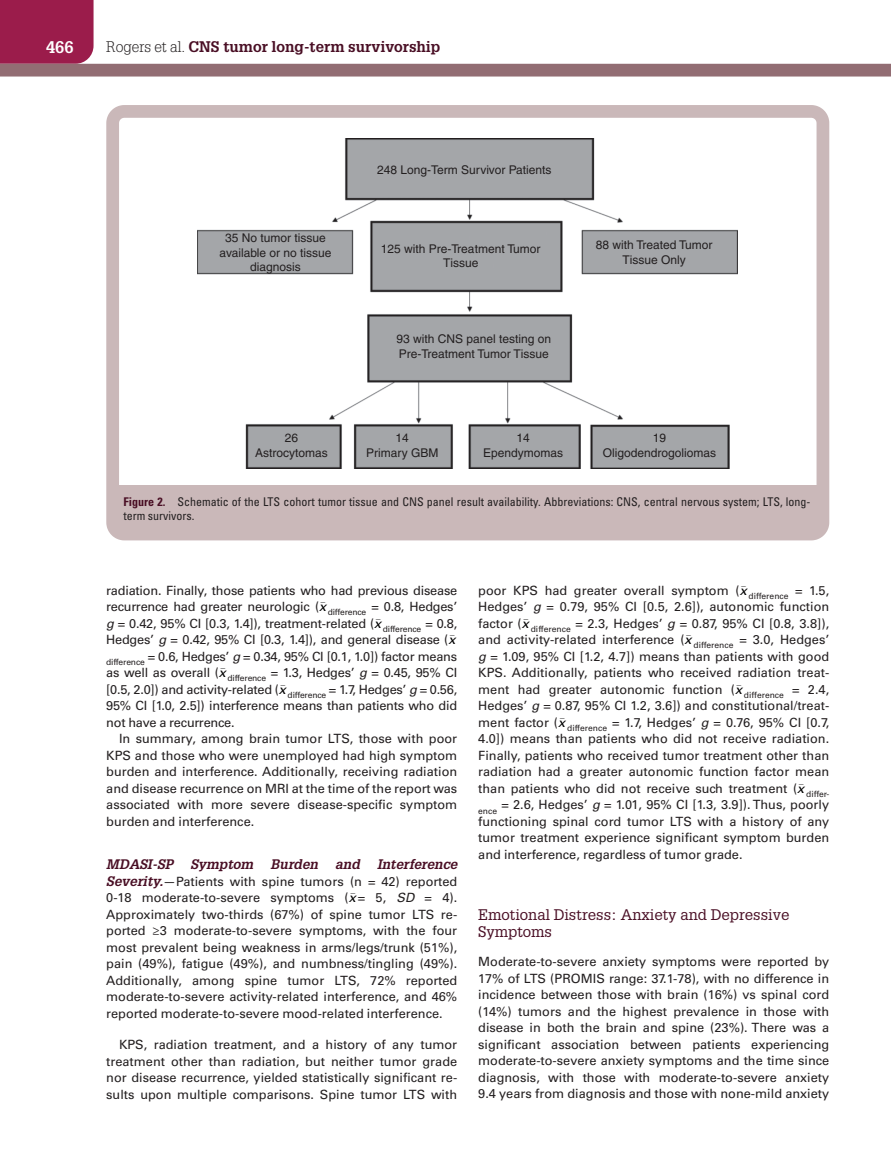
<style>
.page{position:relative;width:891px;height:1175px;background:#fff}
.page>*{position:absolute;margin:0;border:0;box-sizing:border-box;transform-origin:0 0}
.t1{font:700 16.5px "Glypha LT Std";color:#fff}
.t2{font:15px/16.5px "Glypha LT Std";color:#490e24}
.t3{font:700 15px "Glypha LT Std";color:#490e24}
.t4{font:italic 700 13.5px "Glypha LT Std";color:#490e24}
.t5{font:12.75px/16.5px "Univers LT Std";letter-spacing:-.02em;color:#231f20;text-align:justify}
.t6{font:12px/14.4px "Helvetica";color:#231f20;text-align:center}
.t7{font:condensed 12px/14.4px "Univers LT Std";color:#231f20}
.s1{font-weight:300;color:#231f20}
.s2{font-weight:700;color:#490e24}
.s3{font-style:italic;color:#000}
.s4{font-family:"CMR10";color:#000}
.s5{font-style:italic}
.s6{font-family:"Glypha LT Std";font-weight:700;font-style:italic;font-size:13.5px;color:#490e24}
</style>
<div class="page">
<div style="left:0;top:0;width:94px;height:64px;background:#9b1c4b"></div>
<div style="left:0;top:64px;width:891px;height:12px;background:#926d73"></div>
<div style="left:115px;top:484px;width:706px;height:43px;background:#cab8b9"></div>
<img style="left:197px;top:139px;width:540px;height:330px">
<div style="left:106px;top:105px;width:723px;height:435px;border:13px solid #cab8b9;border-radius:12px"></div>
<p class="t1" style="left:46px;top:37px;width:29px">466</p>
<p class="t3" style="left:106px;top:37px;width:336px"><span class="s1">Rogers et al.</span> CNS tumor long-term survivorship</p>
<p class="t6" style="left:220px;top:231px;width:113px">35 No tumor tissue available or no tissue diagnosis</p>
<p class="t6" style="left:377px;top:162px;width:176px">248 Long-Term Survivor Patients</p>
<p class="t6" style="left:381px;top:241px;width:161px">125 with Pre-Treatment Tumor<br>Tissue</p>
<p class="t6" style="left:397px;top:332px;width:156px;text-align:left">93 with CNS panel testing on<br>Pre-Treatment Tumor Tissue</p>
<p class="t6" style="left:596px;top:238px;width:118px">88 with Treated Tumor<br>Tissue Only</p>
<p class="t6" style="left:255px;top:431px;width:74px">26<br>Astrocytomas</p>
<p class="t6" style="left:366px;top:431px;width:74px">14<br>Primary GBM</p>
<p class="t6" style="left:483px;top:431px;width:82px">14<br>Ependymomas</p>
<p class="t6" style="left:603px;top:431px;width:115px">19<br>Oligodendrogoliomas</p>
<p class="t7" style="left:124px;top:494px;width:688px"><span class="s2">Figure 2.</span> Schematic of the LTS cohort tumor tissue and CNS panel result availability. Abbreviations: CNS, central nervous system; LTS, long&shy;term survivors.</p>
<p class="t5" style="left:106px;top:582px;width:353px;text-align:left">radiation. Finally, those patients who had previous disease recurrence had greater neurologic (<span class="s3">x</span><span class="s4">¯</span> <sub>difference</sub> = 0.8, Hedges’ <span class="s5">g</span> = 0.42, 95% CI [0.3, 1.4]), treatment-related (<span class="s3">x</span><span class="s4">¯</span> <sub>difference</sub> = 0.8, Hedges’ <span class="s5">g</span> = 0.42, 95% CI [0.3, 1.4]), and general disease (<span class="s3">x</span><span class="s4">¯ </span><sub>difference</sub> = 0.6, Hedges’ <span class="s5">g</span> = 0.34, 95% CI [0.1, 1.0]) factor means as well as overall (<span class="s3">x</span><span class="s4">¯</span> <sub>difference</sub> = 1.3, Hedges’ <span class="s5">g</span> = 0.45, 95% CI [0.5, 2.0]) and activity-related (<span class="s3">x</span><span class="s4">¯</span> <sub>difference</sub> = 1.7, Hedges’ <span class="s5">g</span> = 0.56, 95% CI [1.0, 2.5]) interference means than patients who did not have a recurrence.</p>
<p class="t5" style="left:106px;top:730px;width:353px;text-indent:13px">In summary, among brain tumor LTS, those with poor KPS and those who were unemployed had high symptom burden and interference. Additionally, receiving radiation and disease recurrence on MRI at the time of the report was associated with more severe disease-specific symptom burden and interference.</p>
<p class="t4" style="left:106px;top:856px;width:356px">MDASI-SP Symptom Burden and Interference</p>
<p class="t5" style="left:106px;top:873px;width:353px"><span class="s6">Severity.</span>—Patients with spine tumors (n = 42) reported 0-18 moderate-to-severe symptoms (<span class="s3">x</span><span class="s4">¯</span>= 5, <span class="s5">SD</span> = 4).<br>Approximately two-thirds (67%) of spine tumor LTS re&shy;ported ≥3 moderate-to-severe symptoms, with the four most prevalent being weakness in arms/legs/trunk (51%), pain (49%), fatigue (49%), and numbness/tingling (49%).<br>Additionally, among spine tumor LTS, 72% reported moderate-to-severe activity-related interference, and 46% reported moderate-to-severe mood-related interference.</p>
<p class="t5" style="left:106px;top:1036px;width:353px;text-indent:13px">KPS, radiation treatment, and a history of any tumor treatment other than radiation, but neither tumor grade nor disease recurrence, yielded statistically significant re&shy;sults upon multiple comparisons. Spine tumor LTS with</p>
<p class="t5" style="left:478px;top:582px;width:353px">poor KPS had greater overall symptom (<span class="s3">x</span><span class="s4">¯</span> <sub>difference</sub> = 1.5, Hedges’ <span class="s5">g</span> = 0.79, 95% CI [0.5, 2.6]), autonomic function factor (<span class="s3">x</span><span class="s4">¯</span> <sub>difference</sub> = 2.3, Hedges’ <span class="s5">g</span> = 0.87, 95% CI [0.8, 3.8]), and activity-related interference (<span class="s3">x</span><span class="s4">¯</span> <sub>difference</sub> = 3.0, Hedges’ <span class="s5">g</span> = 1.09, 95% CI [1.2, 4.7]) means than patients with good KPS. Additionally, patients who received radiation treat&shy;ment had greater autonomic function (<span class="s3">x</span><span class="s4">¯</span> <sub>difference</sub> = 2.4, Hedges’ <span class="s5">g</span> = 0.87, 95% CI 1.2, 3.6]) and constitutional/treat&shy;ment factor (<span class="s3">x</span><span class="s4">¯</span> <sub>difference</sub> = 1.7, Hedges’ <span class="s5">g</span> = 0.76, 95% CI [0.7, 4.0]) means than patients who did not receive radiation.<br>Finally, patients who received tumor treatment other than radiation had a greater autonomic function factor mean than patients who did not receive such treatment (<span class="s3">x</span><span class="s4">¯</span> <sub>differ&shy;ence</sub> = 2.6, Hedges’ <span class="s5">g</span> = 1.01, 95% CI [1.3, 3.9]). Thus, poorly functioning spinal cord tumor LTS with a history of any tumor treatment experience significant symptom burden and interference, regardless of tumor grade.</p>
<p class="t2" style="left:478px;top:906px;width:313px">Emotional Distress: Anxiety and Depressive<br>Symptoms</p>
<p class="t5" style="left:478px;top:953px;width:353px">Moderate-to-severe anxiety symptoms were reported by 17% of LTS (PROMIS range: 37.1-78), with no difference in incidence between those with brain (16%) vs spinal cord (14%) tumors and the highest prevalence in those with disease in both the brain and spine (23%). There was a significant association between patients experiencing moderate-to-severe anxiety symptoms and the time since diagnosis, with those with moderate-to-severe anxiety 9.4 years from diagnosis and those with none-mild anxiety</p>
</div>
